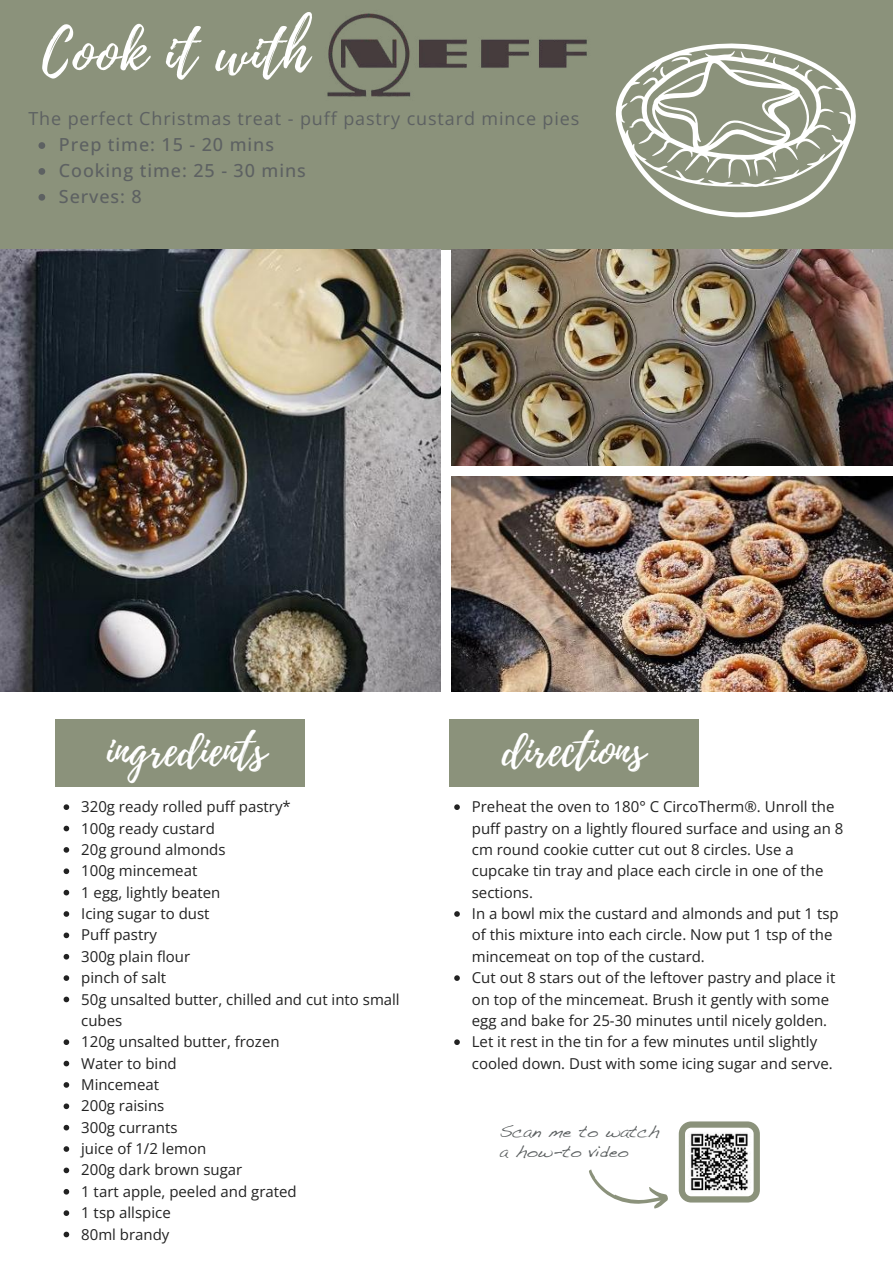
<style>
.page{position:relative;width:893px;height:1264px;background:#fff}
.page>*{position:absolute;margin:0;border:0;box-sizing:border-box;transform-origin:0 0}
.t1{font:57px "Playlist Script";letter-spacing:.03em;color:#fff}
.t2{font:44.1px "Playlist Script";color:#fff}
.t3{font:18px "Open Sans";letter-spacing:.05em;color:#5d6162}
.t4{font:500 18px/25.8px "Open Sans";letter-spacing:.05em;color:#5d6162}
.t5{font:15px/21.3px "Open Sans";color:#222}
.t6{font:15px/20.2px "Dakota";color:#5d6162}
</style>
<div class="page">
<div style="left:0;top:0;width:892px;height:250px;background:#8b927b"></div>
<img style="left:0;top:249px;width:440px;height:442px">
<img style="left:451px;top:249px;width:441px;height:216px">
<img style="left:451px;top:476px;width:441px;height:215px">
<div style="left:56px;top:719px;width:249px;height:68px;background:#8b927b"></div>
<div style="left:449px;top:719px;width:249px;height:68px;background:#8b927b"></div>
<svg style="left:38px;top:142px;width:7px;height:7px"></svg>
<svg style="left:38px;top:168px;width:7px;height:7px"></svg>
<svg style="left:38px;top:194px;width:7px;height:7px"></svg>
<img style="left:327px;top:13px;width:260px;height:84px">
<svg style="left:615px;top:43px;width:241px;height:175px"></svg>
<svg style="left:629px;top:51px;width:204px;height:127px"></svg>
<svg style="left:64px;top:804px;width:5px;height:6px"></svg>
<svg style="left:64px;top:825px;width:5px;height:6px"></svg>
<svg style="left:64px;top:847px;width:5px;height:5px"></svg>
<svg style="left:64px;top:868px;width:5px;height:6px"></svg>
<svg style="left:64px;top:889px;width:5px;height:6px"></svg>
<svg style="left:64px;top:911px;width:5px;height:5px"></svg>
<svg style="left:64px;top:932px;width:5px;height:6px"></svg>
<svg style="left:64px;top:953px;width:5px;height:6px"></svg>
<svg style="left:64px;top:975px;width:5px;height:5px"></svg>
<svg style="left:64px;top:996px;width:5px;height:6px"></svg>
<svg style="left:64px;top:1039px;width:5px;height:5px"></svg>
<svg style="left:64px;top:1060px;width:5px;height:6px"></svg>
<svg style="left:64px;top:1082px;width:5px;height:5px"></svg>
<svg style="left:64px;top:1103px;width:5px;height:6px"></svg>
<svg style="left:64px;top:1124px;width:5px;height:6px"></svg>
<svg style="left:64px;top:1146px;width:5px;height:5px"></svg>
<svg style="left:64px;top:1167px;width:5px;height:6px"></svg>
<svg style="left:64px;top:1189px;width:5px;height:5px"></svg>
<svg style="left:64px;top:1210px;width:5px;height:5px"></svg>
<svg style="left:64px;top:1231px;width:5px;height:6px"></svg>
<svg style="left:454px;top:804px;width:6px;height:6px"></svg>
<svg style="left:454px;top:911px;width:6px;height:5px"></svg>
<svg style="left:454px;top:975px;width:6px;height:5px"></svg>
<svg style="left:454px;top:1039px;width:6px;height:5px"></svg>
<svg style="left:589px;top:1169px;width:79px;height:40px"></svg>
<svg style="left:678px;top:1121px;width:81px;height:81px"></svg>
<h1 class="t1" style="left:42px;top:12px;width:267px">Cook it with</h1>
<p class="t3" style="left:28px;top:106px;width:552px">The perfect Christmas treat - puff pastry custard mince pies</p>
<p class="t4" style="left:59px;top:131px;width:248px">Prep time: 15 - 20 mins<br>Cooking time: 25 - 30 mins<br>Serves: 8</p>
<h2 class="t2" style="left:107px;top:718px;width:161px">ingredients</h2>
<h2 class="t2" style="left:502px;top:718px;width:144px">directions</h2>
<p class="t5" style="left:81px;top:795px;width:320px">320g ready rolled puff pastry*<br>100g ready custard<br>20g ground almonds<br>100g mincemeat<br>1 egg, lightly beaten<br>Icing sugar to dust<br>Puff pastry<br>300g plain flour<br>pinch of salt<br>50g unsalted butter, chilled and cut into small cubes<br>120g unsalted butter, frozen<br>Water to bind<br>Mincemeat<br>200g raisins<br>300g currants<br>juice of 1/2 lemon<br>200g dark brown sugar<br>1 tart apple, peeled and grated<br>1 tsp allspice<br>80ml brandy</p>
<p class="t5" style="left:472px;top:795px;width:373px">Preheat the oven to 180° C CircoTherm®. Unroll the puff pastry on a lightly floured surface and using an 8 cm round cookie cutter cut out 8 circles. Use a cupcake tin tray and place each circle in one of the sections.<br>In a bowl mix the custard and almonds and put 1 tsp of this mixture into each circle. Now put 1 tsp of the mincemeat on top of the custard.<br>Cut out 8 stars out of the leftover pastry and place it on top of the mincemeat. Brush it gently with some egg and bake for 25-30 minutes until nicely golden.<br>Let it rest in the tin for a few minutes until slightly cooled down. Dust with some icing sugar and serve.</p>
<p class="t6" style="left:499px;top:1122px;width:161px">Scan me to watch a how-to video</p>
</div>
